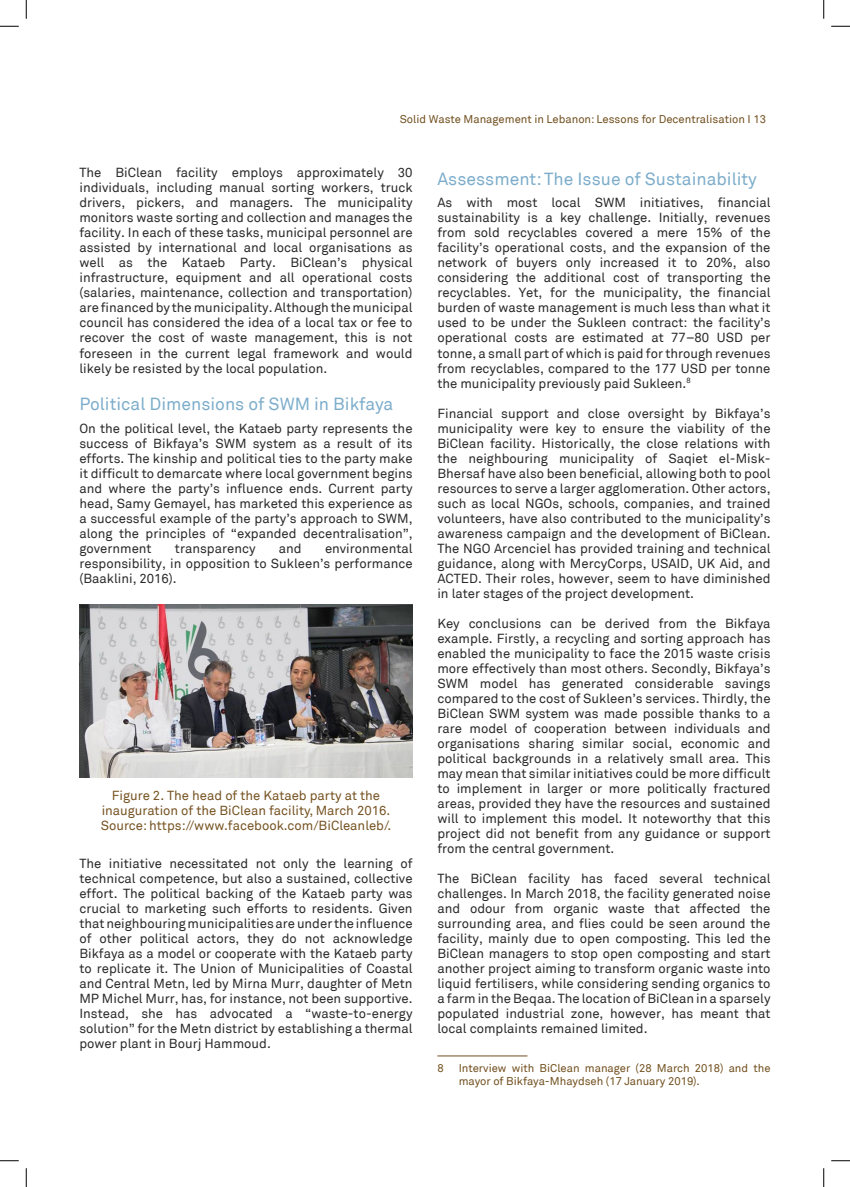
<style>
.page{position:relative;width:850px;height:1187px;background:#fff}
.page>*{position:absolute;margin:0;border:0;box-sizing:border-box;transform-origin:0 0}
.header_2_english{font:17.5px "Akkurat";color:#7dadcb}
.text{font:13.12px/15px "Akkurat";color:#2b292a;text-align:justify}
.t1{font:13.12px/15px "Akkurat";color:#765322;text-align:center}
.footnote_english{font:11.25px/12.5px "Akkurat";color:#72501f}
</style>
<div class="page">
<hr style="left:437px;top:1055px;width:90px;height:1px;background:#72501f">
<img style="left:79px;top:604px;width:333px;height:173px">
<svg style="left:0;top:25px;width:19px;height:2px"></svg>
<svg style="left:831px;top:25px;width:19px;height:2px"></svg>
<svg style="left:0;top:1160px;width:19px;height:1px"></svg>
<svg style="left:831px;top:1160px;width:19px;height:1px"></svg>
<svg style="left:25px;top:0;width:2px;height:19px"></svg>
<svg style="left:25px;top:1168px;width:2px;height:18px"></svg>
<svg style="left:823px;top:0;width:1px;height:19px"></svg>
<svg style="left:823px;top:1168px;width:1px;height:18px"></svg>
<p class="footnote_english" style="left:400px;top:113px;width:368px">Solid Waste Management in Lebanon: Lessons for Decentralisation I 13</p>
<p class="text" style="left:79px;top:166px;width:335px">The BiClean facility employs approximately 30 individuals, including manual sorting workers, truck drivers, pickers, and managers. The municipality monitors waste sorting and collection and manages the facility. In each of these tasks, municipal personnel are assisted by international and local organisations as well as the Kataeb Party. BiClean’s physical infrastructure, equipment and all operational costs (salaries, maintenance, collection and transportation) are financed by the municipality. Although the municipal council has considered the idea of a local tax or fee to recover the cost of waste management, this is not foreseen in the current legal framework and would likely be resisted by the local population.</p>
<p class="header_2_english" style="left:79px;top:393px;width:315px">Political Dimensions of SWM in Bikfaya</p>
<p class="text" style="left:79px;top:421px;width:335px">On the political level, the Kataeb party represents the success of Bikfaya’s SWM system as a result of its efforts. The kinship and political ties to the party make it difficult to demarcate where local government begins and where the party’s influence ends. Current party head, Samy Gemayel, has marketed this experience as a successful example of the party’s approach to SWM, along the principles of “expanded decentralisation”, government</p>
<p class="text" style="left:79px;top:541px;width:335px;text-indent:246px">environmental responsibility, in opposition to Sukleen’s performance (Baaklini, 2016).</p>
<p class="text" style="left:175px;top:541px;width:82px">transparency</p>
<p class="text" style="left:279px;top:541px;width:24px">and</p>
<p class="t1" style="left:101px;top:788px;width:292px">Figure 2. The head of the Kataeb party at the inauguration of the BiClean facility, March 2016.<br>Source: https://www.facebook.com/BiCleanleb/.</p>
<p class="text" style="left:79px;top:856px;width:335px">The initiative necessitated not only the learning of technical competence, but also a sustained, collective effort. The political backing of the Kataeb party was crucial to marketing such efforts to residents. Given that neighbouring municipalities are under the influence of other political actors, they do not acknowledge Bikfaya as a model or cooperate with the Kataeb party to replicate it. The Union of Municipalities of Coastal and Central Metn, led by Mirna Murr, daughter of Metn MP Michel Murr, has, for instance, not been supportive.<br>Instead, she has advocated a “waste-to-energy solution” for the Metn district by establishing a thermal power plant in Bourj Hammoud.</p>
<p class="header_2_english" style="left:437px;top:168px;width:321px">Assessment: The Issue of Sustainability</p>
<p class="text" style="left:437px;top:196px;width:335px">As with most local SWM initiatives, financial sustainability is a key challenge. Initially, revenues from sold recyclables covered a mere 15% of the facility’s operational costs, and the expansion of the network of buyers only increased it to 20%, also considering the additional cost of transporting the recyclables. Yet, for the municipality, the financial burden of waste management is much less than what it used to be under the Sukleen contract: the facility’s operational costs are estimated at 77–80 USD per tonne, a small part of which is paid for through revenues from recyclables, compared to the 177 USD per tonne the municipality previously paid Sukleen.<sup>8</sup></p>
<p class="text" style="left:437px;top:406px;width:335px">Financial support and close oversight by Bikfaya’s municipality were key to ensure the viability of the BiClean facility. Historically, the close relations with the neighbouring municipality of Saqiet el-Misk-Bhersaf have also been beneficial, allowing both to pool resources to serve a larger agglomeration. Other actors, such as local NGOs, schools, companies, and trained volunteers, have also contributed to the municipality’s awareness campaign and the development of BiClean.<br>The NGO Arcenciel has provided training and technical guidance, along with MercyCorps, USAID, UK Aid, and ACTED. Their roles, however, seem to have diminished in later stages of the project development.</p>
<p class="text" style="left:437px;top:616px;width:335px">Key conclusions can be derived from the Bikfaya example. Firstly, a recycling and sorting approach has enabled the municipality to face the 2015 waste crisis more effectively than most others. Secondly, Bikfaya’s SWM model has generated considerable savings compared to the cost of Sukleen’s services. Thirdly, the BiClean SWM system was made possible thanks to a rare model of cooperation between individuals and organisations sharing similar social, economic and political backgrounds in a relatively small area. This may mean that similar initiatives could be more difficult to implement in larger or more politically fractured areas, provided they have the resources and sustained will to implement this model. It noteworthy that this project did not benefit from any guidance or support from the central government.</p>
<p class="text" style="left:437px;top:871px;width:335px">The BiClean facility has faced several technical challenges. In March 2018, the facility generated noise and odour from organic waste that affected the surrounding area, and flies could be seen around the facility, mainly due to open composting. This led the BiClean managers to stop open composting and start another project aiming to transform organic waste into liquid fertilisers, while considering sending organics to a farm in the Beqaa. The location of BiClean in a sparsely populated industrial zone, however, has meant that local complaints remained limited.</p>
<p class="footnote_english" style="left:437px;top:1062px;width:8px">8</p>
<p class="footnote_english" style="left:459px;top:1062px;width:313px">Interview with BiClean manager (28 March 2018) and the mayor of Bikfaya-Mhaydseh (17 January 2019).</p>
</div>
